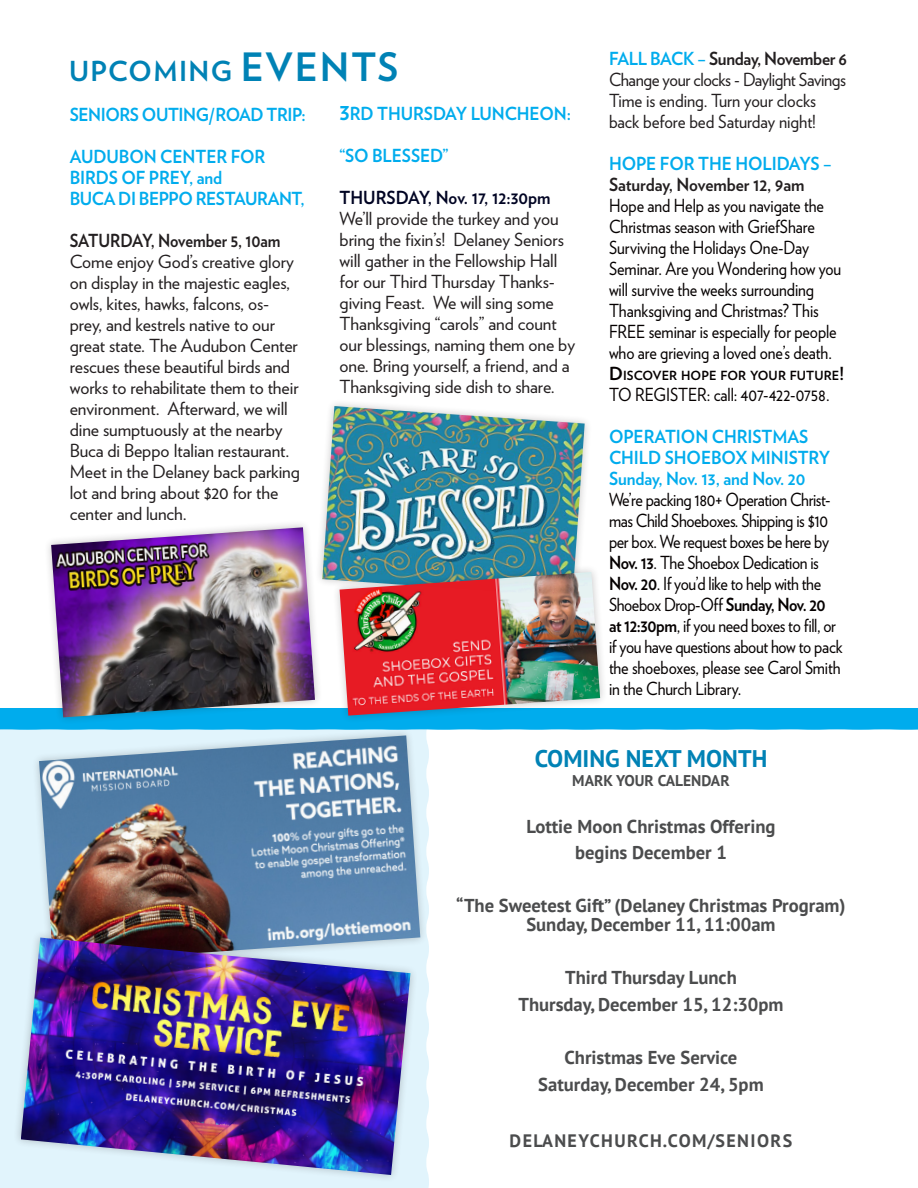
<style>
.page{position:relative;width:918px;height:1188px;background:#fff}
.page>*{position:absolute;margin:0;border:0;box-sizing:border-box;transform-origin:0 0}
.body_head2{font:700 27.45px "Verlag";letter-spacing:.05em;color:#0082b5}
.note-head2{font:700 24px "PT Sans";color:#0082b5}
.note-text{font:700 18.6px/18.6px "PT Sans";color:#4b4c4d;text-align:center}
.t1{font:18px/21px "Verlag";letter-spacing:-.005em;color:#231f20}
.t2{font:18px/21px "Verlag";letter-spacing:-.01em;color:#050000;scale:.9 1}
.t3{font:700 18px/21px "Verlag";letter-spacing:-.005em;color:#00aced;scale:.95 1}
.t4{font:18px/21px "Verlag";letter-spacing:-.005em;color:#231f20;scale:.95 1}
.t5{font:700 18px/21px "Verlag";letter-spacing:-.005em;color:#231f20;scale:.95 1}
.t6{font:700 18px "Verlag";letter-spacing:-.025em;color:#00aced;scale:.95 1}
.note-text-2{font:700 18px "PT Sans";letter-spacing:.08em;color:#4b4c4d}
.t7{font:700 18px "Verlag";color:#000423;scale:.95 1}
.t8{font:700 18px "Verlag";letter-spacing:-.005em;color:#231f20;scale:.9 1}
.note-text-3{font:700 15.45px "PT Sans";color:#4b4c4d}
.t9{font:700 12.6px "Verlag";letter-spacing:.005em;color:#050000}
.s1{font-size:39px}
.s2{color:#00aced}
.s3{font-size:18px}
.s4{font-weight:700}
.s5{font-size:24px}
</style>
<div class="page">
<div style="left:0;top:730px;width:429px;height:458px;background:#e1f4fc"></div>
<div style="left:0;top:708px;width:918px;height:22px;background:#00aced"></div>
<div style="left:31px;top:728px;width:397px;height:243px;background:#231f20;opacity:.25"></div>
<img style="left:39px;top:735px;width:381px;height:228px">
<div style="left:13px;top:930px;width:405px;height:253px;background:#231f20;opacity:.25"></div>
<img style="left:21px;top:938px;width:389px;height:237px">
<img style="left:323px;top:406px;width:262px;height:177px">
<div style="left:43px;top:520px;width:280px;height:205px;background:#231f20;opacity:.25"></div>
<img style="left:51px;top:527px;width:264px;height:190px">
<div style="left:332px;top:564px;width:276px;height:159px;background:#231f20;opacity:.25"></div>
<img style="left:340px;top:572px;width:260px;height:144px">
<p class="body_head2" style="left:69px;top:50px;width:331px">UPCOMING <span class="s1">EVENTS</span></p>
<p class="t5" style="left:609px;top:47px;width:252px"><span class="s2">FALL BACK –</span> Sunday, November 6</p>
<p class="t4" style="left:609px;top:69px;width:251px">Change your clocks - Daylight Savings<br>Time is ending. Turn your clocks back before bed Saturday night!</p>
<p class="t5" style="left:609px;top:152px;width:236px"><span class="s2">HOPE FOR THE HOLIDAYS –<br></span>Saturday, November 12, 9am</p>
<p class="t2" style="left:609px;top:195px;width:260px">Hope and Help as you navigate the Christmas season with GriefShare Surviving the Holidays One-Day Seminar. Are you Wondering how you will survive the weeks surrounding Thanksgiving and Christmas? This FREE seminar is especially for people who are grieving a loved one’s death.</p>
<p class="t9" style="left:609px;top:366px;width:237px"><span class="s3">D</span>ISCOVER HOPE FOR YOUR FUTURE<span class="s3">!</span></p>
<p class="t2" style="left:609px;top:384px;width:247px">TO REGISTER: call: 407-422-0758.</p>
<p class="t3" style="left:609px;top:425px;width:234px">OPERATION CHRISTMAS<br>CHILD SHOEBOX MINISTRY</p>
<p class="t3" style="left:609px;top:467px;width:208px">Sunday, Nov. 13, and Nov. 20</p>
<p class="t2" style="left:609px;top:489px;width:261px">We’re packing 180+ Operation Christ&shy;mas Child Shoeboxes. Shipping is $10 per box. We request boxes be here by <span class="s4">Nov. 13</span>. The Shoebox Dedication is <span class="s4">Nov. 20</span>. If you’d like to help with the Shoebox Drop-Off <span class="s4">Sunday, Nov. 20<br>at 12:30pm</span>, if you need boxes to fill, or if you have questions about how to pack the shoeboxes, please see Carol Smith in the Church Library.</p>
<p class="t3" style="left:340px;top:102px;width:245px"><span class="s5">3</span>RD THURSDAY LUNCHEON:</p>
<p class="t3" style="left:340px;top:144px;width:116px">“SO BLESSED”</p>
<p class="t7" style="left:340px;top:184px;width:224px">THURSDAY, Nov. 17, 12:30pm</p>
<p class="t1" style="left:340px;top:207px;width:237px">We’ll provide the turkey and you bring the fixin’s! Delaney Seniors will gather in the Fellowship Hall for our Third Thursday Thanks&shy;giving Feast. We will sing some Thanksgiving “carols” and count our blessings, naming them one by one. Bring yourself, a friend, and a Thanksgiving side dish to share.</p>
<p class="t6" style="left:70px;top:100px;width:250px">SENIORS OUTING/ROAD TRIP:</p>
<p class="t3" style="left:70px;top:145px;width:207px">AUDUBON CENTER FOR<br>BIRDS OF PREY, and</p>
<p class="t6" style="left:70px;top:184px;width:249px">BUCA DI BEPPO RESTAURANT,</p>
<p class="t8" style="left:70px;top:226px;width:236px">SATURDAY, November 5, 10am</p>
<p class="t1" style="left:70px;top:250px;width:232px">Come enjoy God’s creative glory on display in the majestic eagles, owls, kites, hawks, falcons, os&shy;prey, and kestrels native to our great state. The Audubon Center rescues these beautiful birds and works to rehabilitate them to their environment. Afterward, we will dine sumptuously at the nearby<br>Buca di Beppo Italian restaurant.<br>Meet in the Delaney back parking lot and bring about $20 for the center and lunch.</p>
<p class="note-head2" style="left:535px;top:743px;width:234px">COMING NEXT MONTH</p>
<p class="note-text-3" style="left:572px;top:770px;width:159px">MARK YOUR CALENDAR</p>
<p class="note-text" style="left:526px;top:816px;width:251px">Lottie Moon Christmas Offering</p>
<p class="note-text" style="left:575px;top:843px;width:153px">begins December 1</p>
<p class="note-text" style="left:456px;top:896px;width:391px">“The Sweetest Gift” (Delaney Christmas Program)<br>Sunday, December 11, 11:00am</p>
<p class="note-text" style="left:565px;top:968px;width:173px">Third Thursday Lunch</p>
<p class="note-text" style="left:518px;top:995px;width:267px">Thursday, December 15, 12:30pm</p>
<p class="note-text" style="left:565px;top:1048px;width:174px">Christmas Eve Service</p>
<p class="note-text" style="left:538px;top:1075px;width:227px">Saturday, December 24, 5pm</p>
<p class="note-text-2" style="left:510px;top:1129px;width:284px">DELANEYCHURCH.COM/SENIORS</p>
</div>
